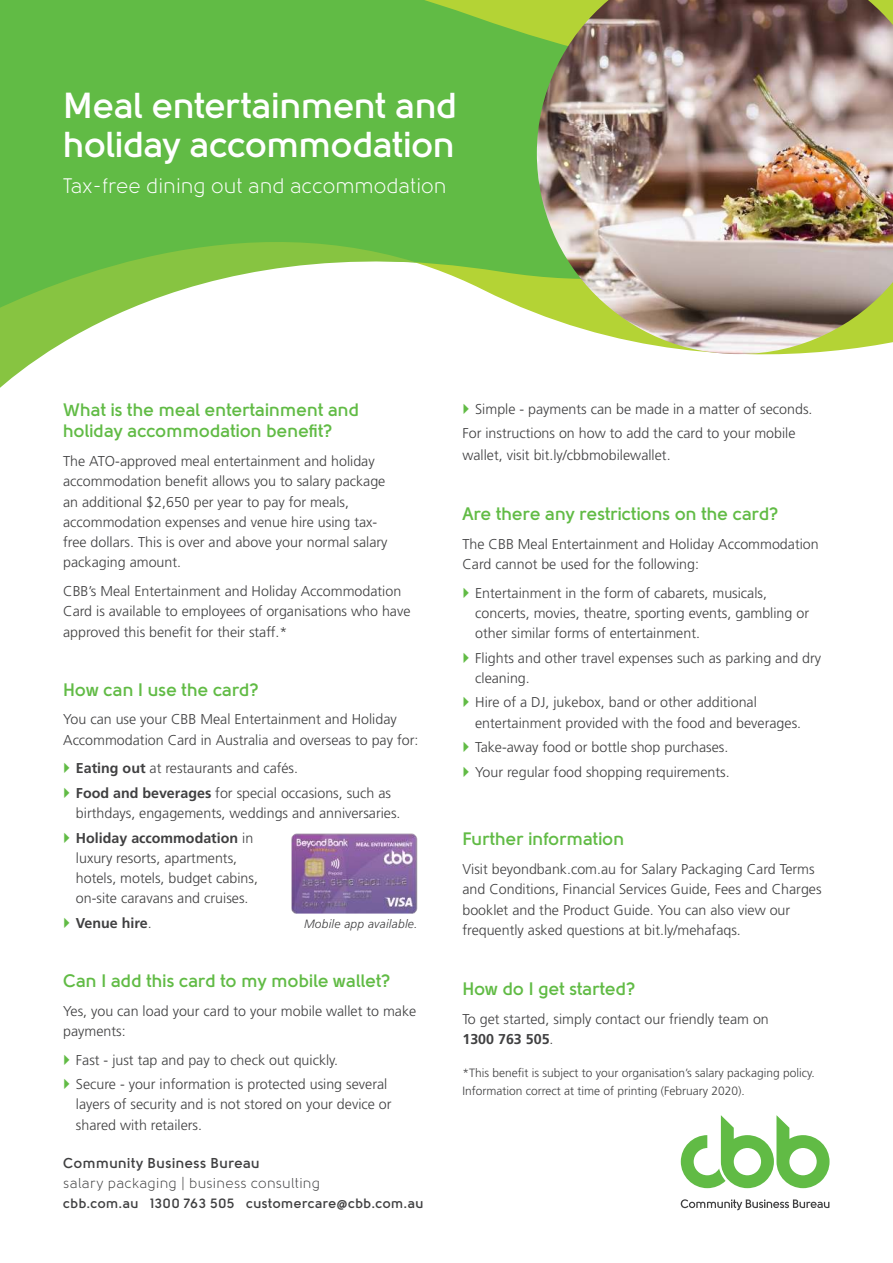
<style>
.page{position:relative;width:893px;height:1263px;background:#fff}
.page>*{position:absolute;margin:0;border:0;box-sizing:border-box;transform-origin:0 0}
.t1{font:700 36px/39px "Solomon";letter-spacing:-.01em;color:#fff}
.t2{font:21px "Solomon";color:#fff}
.t3{font:700 18px/21px "Solomon";color:#61bb45}
.t4{font:300 14.25px/20.2px "Frutiger LT Std";color:#404041}
.t5{font:14.25px "Solomon";letter-spacing:.02em;color:#404041}
.t6{font:700 14.25px "Solomon";letter-spacing:.025em;color:#404041}
.t7{font:700 14.25px "Frutiger LT Std";color:#404041}
.t8{font:700 13.5px "Solomon";letter-spacing:.025em;color:#404041}
.t9{font:300 12px/18px "Frutiger LT Std";color:#404041}
.t10{font:italic 300 12px "Frutiger LT Std";letter-spacing:.02em;color:#404041}
.s1{font-weight:700}
.s2{font-weight:300}
</style>
<div class="page">
<svg style="left:0;top:0;width:782px;height:355px;background:#6ec050"></svg>
<svg style="left:0;top:203px;width:417px;height:185px"></svg>
<img style="left:537px;top:0;width:356px;height:354px">
<svg style="left:681px;top:1199px;width:148px;height:11px"></svg>
<svg style="left:681px;top:1115px;width:148px;height:73px"></svg>
<img style="left:291px;top:834px;width:127px;height:79px">
<h1 class="t1" style="left:63px;top:90px;width:396px">Meal entertainment and holiday accommodation</h1>
<h2 class="t2" style="left:63px;top:177px;width:385px">Tax-free dining out and accommodation</h2>
<p class="t3" style="left:63px;top:401px;width:298px">What is the meal entertainment and holiday accommodation benefit?</p>
<p class="t4" style="left:63px;top:452px;width:326px">The ATO-approved meal entertainment and holiday accommodation benefit allows you to salary package an additional $2,650 per year to pay for meals, accommodation expenses and venue hire using tax&shy;free dollars. This is over and above your normal salary packaging amount.</p>
<p class="t4" style="left:63px;top:582px;width:349px">CBB’s Meal Entertainment and Holiday Accommodation<br>Card is available to employees of organisations who have approved this benefit for their staff.*</p>
<p class="t3" style="left:63px;top:680px;width:197px">How can I use the card?</p>
<p class="t4" style="left:63px;top:710px;width:357px">You can use your CBB Meal Entertainment and Holiday<br>Accommodation Card in Australia and overseas to pay for:</p>
<p class="t4" style="left:76px;top:757px;width:317px;line-height:24.5px"><span class="s1">Eating out</span> at restaurants and cafés.<br><span class="s1">Food and beverages</span> for special occasions, such as</p>
<p class="t4" style="left:76px;top:802px;width:326px;line-height:24.5px">birthdays, engagements, weddings and anniversaries.<br><span class="s1">Holiday accommodation</span> in</p>
<p class="t4" style="left:76px;top:849px;width:184px">luxury resorts, apartments, hotels, motels, budget cabins, on-site caravans and cruises.</p>
<p class="t7" style="left:76px;top:917px;width:77px">Venue hire<span class="s2">.</span></p>
<p class="t10" style="left:304px;top:919px;width:115px">Mobile app available.</p>
<p class="t3" style="left:63px;top:971px;width:329px">Can I add this card to my mobile wallet?</p>
<p class="t4" style="left:63px;top:1001px;width:355px">Yes, you can load your card to your mobile wallet to make payments:</p>
<p class="t4" style="left:76px;top:1048px;width:313px;line-height:24.5px">Fast - just tap and pay to check out quickly.<br>Secure - your information is protected using several</p>
<p class="t4" style="left:76px;top:1095px;width:317px">layers of security and is not stored on your device or shared with retailers.</p>
<p class="t6" style="left:63px;top:1158px;width:198px">Community Business Bureau</p>
<p class="t5" style="left:63px;top:1176px;width:258px">salary packaging | business consulting</p>
<p class="t8" style="left:63px;top:1198px;width:362px">cbb.com.au 1300 763 505 customercare@cbb.com.au</p>
<p class="t4" style="left:462px;top:397px;width:352px;line-height:24.5px;text-indent:13px">Simple - payments can be made in a matter of seconds.<br>For instructions on how to add the card to your mobile</p>
<p class="t4" style="left:462px;top:446px;width:210px">wallet, visit bit.ly/cbbmobilewallet.</p>
<p class="t3" style="left:462px;top:505px;width:318px">Are there any restrictions on the card?</p>
<p class="t4" style="left:462px;top:535px;width:358px">The CBB Meal Entertainment and Holiday Accommodation<br>Card cannot be used for the following:</p>
<p class="t4" style="left:475px;top:584px;width:335px">Entertainment in the form of cabarets, musicals, concerts, movies, theatre, sporting events, gambling or other similar forms of entertainment.</p>
<p class="t4" style="left:475px;top:649px;width:348px">Flights and other travel expenses such as parking and dry cleaning.</p>
<p class="t4" style="left:475px;top:693px;width:327px">Hire of a DJ, jukebox, band or other additional entertainment provided with the food and beverages.</p>
<p class="t4" style="left:475px;top:736px;width:256px;line-height:24.5px">Take-away food or bottle shop purchases.<br>Your regular food shopping requirements.</p>
<p class="t3" style="left:462px;top:830px;width:163px">Further information</p>
<p class="t4" style="left:462px;top:860px;width:361px">Visit beyondbank.com.au for Salary Packaging Card Terms and Conditions, Financial Services Guide, Fees and Charges booklet and the Product Guide. You can also view our frequently asked questions at bit.ly/mehafaqs.</p>
<p class="t3" style="left:462px;top:980px;width:175px">How do I get started?</p>
<p class="t4" style="left:462px;top:1010px;width:308px">To get started, simply contact our friendly team on<br><span class="s1">1300 763 505</span>.</p>
<p class="t9" style="left:462px;top:1064px;width:354px">*This benefit is subject to your organisation’s salary packaging policy.<br>Information correct at time of printing (February 2020).</p>
</div>
